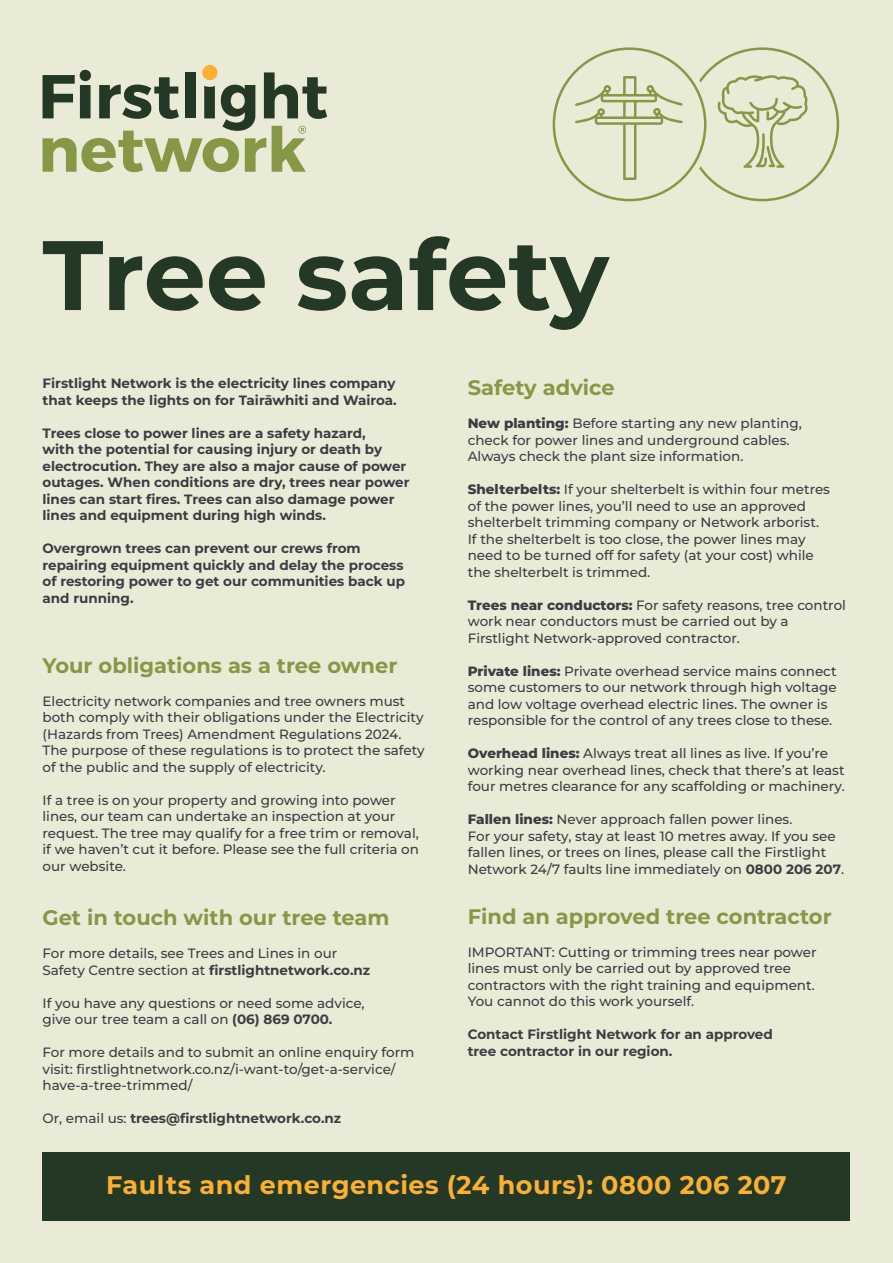
<style>
.page{position:relative;width:893px;height:1263px;background:#eaebd7}
.page>*{position:absolute;margin:0;border:0;box-sizing:border-box;transform-origin:0 0}
.t1{font:700 98.4px "Montserrat";letter-spacing:-.005em;color:#243925}
.t2{font:700 25.5px "Montserrat";letter-spacing:.02em;color:#fbb033}
.t3{font:700 21px "Montserrat";color:#869845}
.t4{font:500 13.5px/16.5px "Montserrat";color:#3c3d43}
.t5{font:700 13.5px/16.5px "Montserrat";color:#3c3d43}
.s1{font-weight:700}
.s2{font-weight:500}
.s3{font-weight:800}
</style>
<div class="page">
<div style="left:202px;top:65px;width:15px;height:15px;background:#fbb033;border-radius:50%"></div>
<svg style="left:43px;top:70px;width:284px;height:102px"></svg>
<div style="left:43px;top:1152px;width:807px;height:68px;background:#243925"></div>
<svg style="left:553px;top:47px;width:286px;height:154px"></svg>
<p class="t1" style="left:43px;top:210px;width:568px">Tree safety</p>
<p class="t5" style="left:43px;top:375px;width:356px">Firstlight Network is the electricity lines company that keeps the lights on for Tairāwhiti and Wairoa.</p>
<p class="t5" style="left:43px;top:424px;width:368px">Trees close to power lines are a safety hazard,<br>with the potential for causing injury or death by electrocution. They are also a major cause of power outages. When conditions are dry, trees near power lines can start fires. Trees can also damage power lines and equipment during high winds.</p>
<p class="t5" style="left:43px;top:540px;width:364px">Overgrown trees can prevent our crews from repairing equipment quickly and delay the process of restoring power to get our communities back up and running.</p>
<p class="t3" style="left:43px;top:651px;width:356px">Your obligations as a tree owner</p>
<p class="t4" style="left:43px;top:692px;width:384px">Electricity network companies and tree owners must both comply with their obligations under the Electricity (Hazards from Trees) Amendment Regulations 2024.<br>The purpose of these regulations is to protect the safety of the public and the supply of electricity.</p>
<p class="t4" style="left:43px;top:791px;width:378px">If a tree is on your property and growing into power lines, our team can undertake an inspection at your request. The tree may qualify for a free trim or removal, if we haven’t cut it before. Please see the full criteria on our website.</p>
<p class="t3" style="left:43px;top:903px;width:348px">Get in touch with our tree team</p>
<p class="t4" style="left:43px;top:945px;width:329px">For more details, see Trees and Lines in our<br>Safety Centre section at <span class="s1">firstlightnetwork.co.nz</span></p>
<p class="t4" style="left:43px;top:994px;width:324px">If you have any questions or need some advice, give our tree team a call on <span class="s1">(06) 869 0700.</span></p>
<p class="t4" style="left:43px;top:1044px;width:373px">For more details and to submit an online enquiry form visit: firstlightnetwork.co.nz/i-want-to/get-a-service/ have-a-tree-trimmed/</p>
<p class="t5" style="left:43px;top:1110px;width:300px"><span class="s2">Or, email us:</span> trees@firstlightnetwork.co.nz</p>
<p class="t3" style="left:468px;top:374px;width:148px">Safety advice</p>
<p class="t4" style="left:468px;top:415px;width:335px"><span class="s3">New planting:</span> Before starting any new planting, check for power lines and underground cables.<br>Always check the plant size information.</p>
<p class="t4" style="left:468px;top:481px;width:364px"><span class="s3">Shelterbelts:</span> If your shelterbelt is within four metres of the power lines, you’ll need to use an approved shelterbelt trimming company or Network arborist.<br>If the shelterbelt is too close, the power lines may need to be turned off for safety (at your cost) while the shelterbelt is trimmed.</p>
<p class="t4" style="left:468px;top:596px;width:380px"><span class="s3">Trees near conductors:</span> For safety reasons, tree control work near conductors must be carried out by a<br>Firstlight Network-approved contractor.</p>
<p class="t4" style="left:468px;top:662px;width:370px"><span class="s3">Private lines:</span> Private overhead service mains connect some customers to our network through high voltage and low voltage overhead electric lines. The owner is responsible for the control of any trees close to these.</p>
<p class="t4" style="left:468px;top:745px;width:379px"><span class="s3">Overhead lines:</span> Always treat all lines as live. If you’re working near overhead lines, check that there’s at least four metres clearance for any scaffolding or machinery.</p>
<p class="t4" style="left:468px;top:811px;width:378px"><span class="s3">Fallen lines:</span> Never approach fallen power lines.<br>For your safety, stay at least 10 metres away. If you see fallen lines, or trees on lines, please call the Firstlight Network 24/7 faults line immediately on <span class="s1">0800 206 207</span>.</p>
<p class="t3" style="left:468px;top:902px;width:365px">Find an approved tree contractor</p>
<p class="t4" style="left:468px;top:943px;width:350px">IMPORTANT: Cutting or trimming trees near power lines must only be carried out by approved tree contractors with the right training and equipment.<br>You cannot do this work yourself.</p>
<p class="t5" style="left:468px;top:1026px;width:307px">Contact Firstlight Network for an approved tree contractor in our region.</p>
<p class="t2" style="left:106px;top:1168px;width:682px">Faults and emergencies (24 hours): 0800 206 207</p>
</div>
